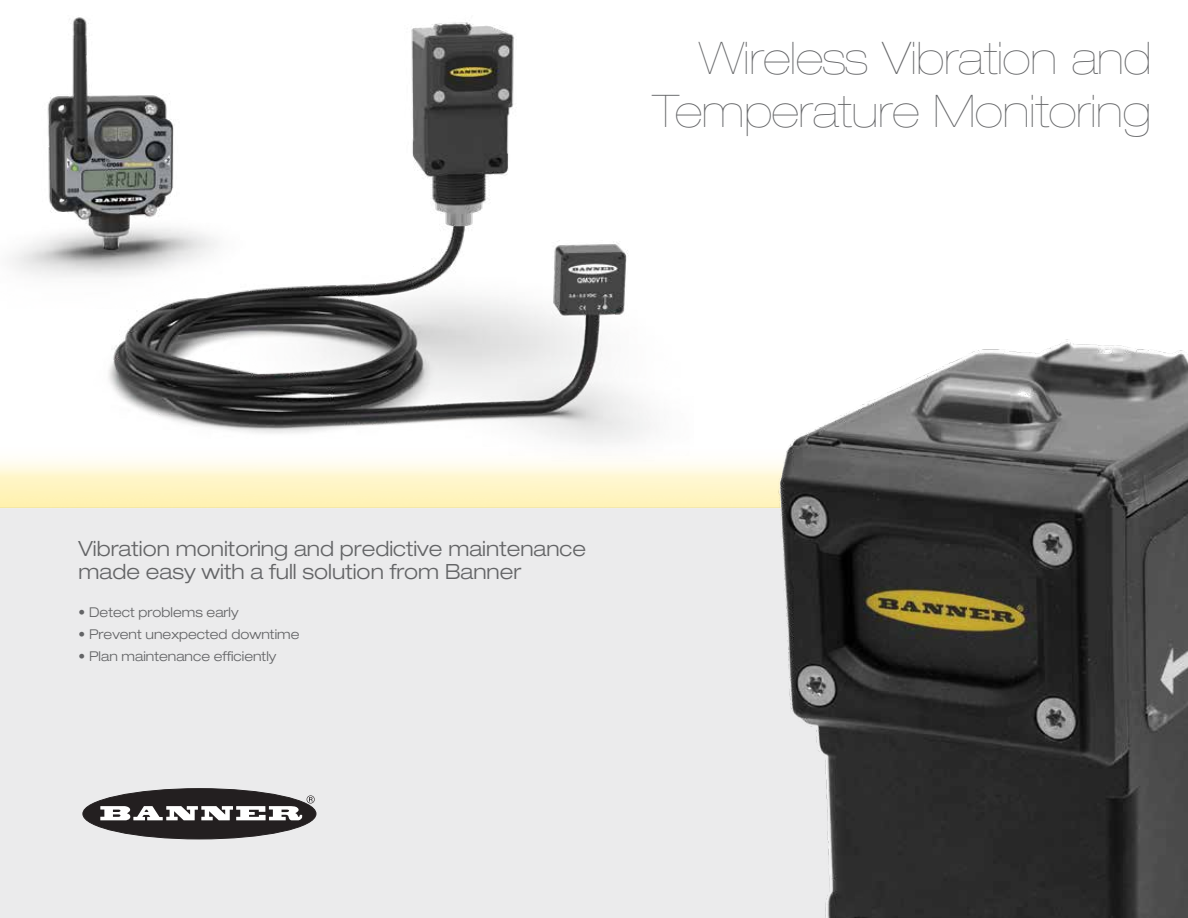
<style>
.page{position:relative;width:1188px;height:918px;background:#fff}
.page>*{position:absolute;margin:0;border:0;box-sizing:border-box;transform-origin:0 0}
.t1{font:200 expanded 45px/52.5px "Helvetica Neue LT Pro";color:#636466;text-align:right}
.t2{font:300 expanded 21px/22.5px "Helvetica Neue LT Pro";color:#636466}
.t3{font:300 expanded 13.5px "Helvetica Neue LT Pro";color:#636466}
</style>
<div class="page">
<div style="left:0;top:508px;width:1188px;height:410px;background:#ebebec"></div>
<div style="left:83px;top:789px;width:233px;height:50px;background:#231f20;border-radius:50%"></div>
<div style="left:82px;top:788px;width:234px;height:51px;border:1px solid #231f20;border-radius:50%"></div>
<svg style="left:100px;top:795px;width:215px;height:25px"></svg>
<img style="left:0;top:17px;width:693px;height:489px">
<img style="left:744px;top:339px;width:444px;height:579px">
<h1 class="t1" style="left:653px;top:32px;width:500px">Wireless Vibration and<br>Temperature Monitoring</h1>
<p class="t2" style="left:79px;top:537px;width:509px">Vibration monitoring and predictive maintenance made easy with a full solution from Banner</p>
<p class="t3" style="left:79px;top:604px;width:162px">• Detect problems early</p>
<p class="t3" style="left:79px;top:626px;width:222px">• Prevent unexpected downtime</p>
<p class="t3" style="left:79px;top:649px;width:199px">• Plan maintenance efficiently</p>
</div>
